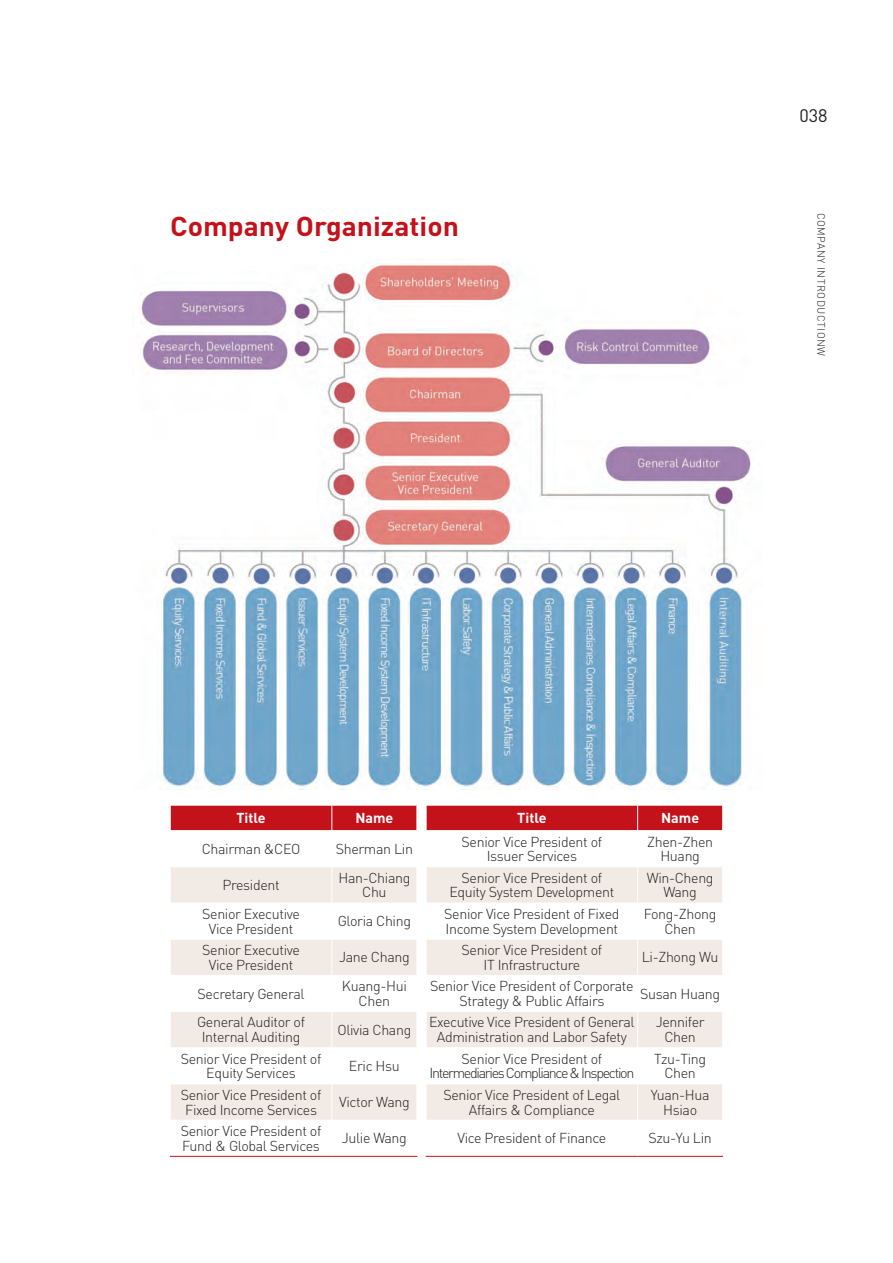
<style>
.page{position:relative;width:893px;height:1263px;background:#fff}
.page>*{position:absolute;margin:0;border:0;box-sizing:border-box;transform-origin:0 0}
.t1{font:700 27px "DIN Pro";color:#c4121a;scale:1.05 1}
.t2{font:18px "DIN Pro";color:#231f20}
.t3{font:300 14.25px/14.7px "DIN Pro";letter-spacing:-.025em;color:#231f20;text-align:center}
.t4{font:300 14.25px/14.7px "DIN Pro";letter-spacing:-.09em;color:#231f20;text-align:center}
.t5{font:700 14.25px "DIN Pro";color:#fff}
.t6{font:300 10.5px "DIN Pro";letter-spacing:.05em;color:#231f20}
</style>
<div class="page">
<svg style="left:171px;top:867px;width:551px;height:253px;fill:#f2eae5"></svg>
<hr style="left:170px;top:903px;width:162px;height:1px;background:#fff">
<hr style="left:332px;top:903px;width:85px;height:1px;background:#fff">
<hr style="left:426px;top:903px;width:212px;height:1px;background:#fff">
<hr style="left:638px;top:903px;width:85px;height:1px;background:#fff">
<hr style="left:170px;top:939px;width:162px;height:1px;background:#fff">
<hr style="left:332px;top:939px;width:85px;height:1px;background:#fff">
<hr style="left:426px;top:939px;width:212px;height:1px;background:#fff">
<hr style="left:638px;top:939px;width:85px;height:1px;background:#fff">
<hr style="left:170px;top:975px;width:162px;height:1px;background:#fff">
<hr style="left:332px;top:975px;width:85px;height:1px;background:#fff">
<hr style="left:426px;top:975px;width:212px;height:1px;background:#fff">
<hr style="left:638px;top:975px;width:85px;height:1px;background:#fff">
<hr style="left:170px;top:1011px;width:162px;height:1px;background:#fff">
<hr style="left:332px;top:1011px;width:85px;height:1px;background:#fff">
<hr style="left:426px;top:1011px;width:212px;height:1px;background:#fff">
<hr style="left:638px;top:1011px;width:85px;height:1px;background:#fff">
<hr style="left:170px;top:1047px;width:162px;height:1px;background:#fff">
<hr style="left:332px;top:1047px;width:85px;height:1px;background:#fff">
<hr style="left:426px;top:1047px;width:212px;height:1px;background:#fff">
<hr style="left:638px;top:1047px;width:85px;height:1px;background:#fff">
<hr style="left:170px;top:1083px;width:162px;height:1px;background:#fff">
<hr style="left:332px;top:1083px;width:85px;height:1px;background:#fff">
<hr style="left:426px;top:1083px;width:212px;height:1px;background:#fff">
<hr style="left:638px;top:1083px;width:85px;height:1px;background:#fff">
<svg style="left:170px;top:805px;width:553px;height:26px;background:#c9262d"></svg>
<hr style="left:331px;top:867px;width:1px;height:36px;background:#fff">
<hr style="left:417px;top:867px;width:1px;height:36px;background:#fff">
<hr style="left:426px;top:867px;width:1px;height:36px;background:#fff">
<hr style="left:637px;top:867px;width:1px;height:36px;background:#fff">
<hr style="left:331px;top:903px;width:1px;height:36px;background:#fff">
<hr style="left:417px;top:903px;width:1px;height:36px;background:#fff">
<hr style="left:426px;top:903px;width:1px;height:36px;background:#fff">
<hr style="left:637px;top:903px;width:1px;height:36px;background:#fff">
<hr style="left:331px;top:939px;width:1px;height:36px;background:#fff">
<hr style="left:417px;top:939px;width:1px;height:36px;background:#fff">
<hr style="left:426px;top:939px;width:1px;height:36px;background:#fff">
<hr style="left:637px;top:939px;width:1px;height:36px;background:#fff">
<hr style="left:331px;top:976px;width:1px;height:35px;background:#fff">
<hr style="left:417px;top:976px;width:1px;height:35px;background:#fff">
<hr style="left:426px;top:976px;width:1px;height:35px;background:#fff">
<hr style="left:637px;top:976px;width:1px;height:35px;background:#fff">
<hr style="left:331px;top:1012px;width:1px;height:35px;background:#fff">
<hr style="left:417px;top:1012px;width:1px;height:35px;background:#fff">
<hr style="left:426px;top:1012px;width:1px;height:35px;background:#fff">
<hr style="left:637px;top:1012px;width:1px;height:35px;background:#fff">
<hr style="left:331px;top:1048px;width:1px;height:35px;background:#fff">
<hr style="left:417px;top:1048px;width:1px;height:35px;background:#fff">
<hr style="left:426px;top:1048px;width:1px;height:35px;background:#fff">
<hr style="left:637px;top:1048px;width:1px;height:35px;background:#fff">
<hr style="left:331px;top:1084px;width:1px;height:36px;background:#fff">
<hr style="left:417px;top:1084px;width:1px;height:36px;background:#fff">
<hr style="left:426px;top:1084px;width:1px;height:36px;background:#fff">
<hr style="left:637px;top:1084px;width:1px;height:36px;background:#fff">
<hr style="left:170px;top:1156px;width:162px;height:1px;background:#c4121a">
<hr style="left:332px;top:1156px;width:85px;height:1px;background:#c4121a">
<hr style="left:426px;top:1156px;width:212px;height:1px;background:#c4121a">
<hr style="left:638px;top:1156px;width:85px;height:1px;background:#c4121a">
<img style="left:141px;top:262px;width:610px;height:528px">
<h1 class="t1" style="left:170px;top:208px;width:277px">Company Organization</h1>
<p class="t2" style="left:799px;top:103px;width:30px">038</p>
<p class="t6" style="left:828px;top:213px;width:145px;rotate:90deg">COMPANY INTRODUCTIONW</p>
<p class="t5" style="left:236px;top:808px;width:31px">Title</p>
<p class="t5" style="left:355px;top:808px;width:40px">Name</p>
<p class="t5" style="left:517px;top:808px;width:31px">Title</p>
<p class="t5" style="left:661px;top:808px;width:40px">Name</p>
<p class="t3" style="left:202px;top:841px;width:100px">Chairman &amp;CEO</p>
<p class="t3" style="left:336px;top:841px;width:79px">Sherman Lin</p>
<p class="t3" style="left:462px;top:833px;width:142px">Senior Vice President of<br>Issuer Services</p>
<p class="t3" style="left:647px;top:833px;width:67px">Zhen-Zhen<br>Huang</p>
<p class="t3" style="left:222px;top:877px;width:59px">President</p>
<p class="t3" style="left:338px;top:870px;width:74px">Han-Chiang<br>Chu</p>
<p class="t3" style="left:449px;top:870px;width:167px">Senior Vice President of<br>Equity System Development</p>
<p class="t3" style="left:647px;top:870px;width:68px">Win-Cheng<br>Wang</p>
<p class="t3" style="left:202px;top:906px;width:99px">Senior Executive<br>Vice President</p>
<p class="t3" style="left:338px;top:913px;width:75px">Gloria Ching</p>
<p class="t3" style="left:444px;top:906px;width:177px;text-align:left">Senior Vice President of Fixed<br>Income System Development</p>
<p class="t3" style="left:644px;top:906px;width:74px">Fong-Zhong<br>Chen</p>
<p class="t3" style="left:202px;top:942px;width:99px">Senior Executive<br>Vice President</p>
<p class="t3" style="left:339px;top:949px;width:72px">Jane Chang</p>
<p class="t3" style="left:462px;top:942px;width:142px">Senior Vice President of<br>IT Infrastructure</p>
<p class="t3" style="left:642px;top:949px;width:78px">Li-Zhong Wu</p>
<p class="t3" style="left:198px;top:985px;width:109px">Secretary General</p>
<p class="t3" style="left:342px;top:978px;width:66px">Kuang-Hui<br>Chen</p>
<p class="t3" style="left:430px;top:978px;width:205px">Senior Vice President of Corporate<br>Strategy &amp; Public Affairs</p>
<p class="t3" style="left:640px;top:985px;width:81px">Susan Huang</p>
<p class="t3" style="left:197px;top:1014px;width:110px">General Auditor of<br>Internal Auditing</p>
<p class="t3" style="left:337px;top:1022px;width:75px">Olivia Chang</p>
<p class="t3" style="left:429px;top:1014px;width:207px">Executive Vice President of General<br>Administration and Labor Safety</p>
<p class="t3" style="left:656px;top:1014px;width:50px">Jennifer<br>Chen</p>
<p class="t3" style="left:181px;top:1050px;width:142px">Senior Vice President of<br>Equity Services</p>
<p class="t3" style="left:349px;top:1058px;width:52px">Eric Hsu</p>
<p class="t4" style="left:429px;top:1050px;width:207px">Senior Vice President of<br>Intermediaries Compliance &amp; Inspection</p>
<p class="t3" style="left:654px;top:1050px;width:53px">Tzu-Ting<br>Chen</p>
<p class="t3" style="left:181px;top:1087px;width:142px">Senior Vice President of<br>Fixed Income Services</p>
<p class="t3" style="left:339px;top:1094px;width:72px">Victor Wang</p>
<p class="t3" style="left:443px;top:1087px;width:178px">Senior Vice President of Legal<br>Affairs &amp; Compliance</p>
<p class="t3" style="left:651px;top:1087px;width:60px">Yuan-Hua<br>Hsiao</p>
<p class="t3" style="left:181px;top:1123px;width:142px;text-align:left">Senior Vice President of<br>Fund &amp; Global Services</p>
<p class="t3" style="left:342px;top:1130px;width:67px">Julie Wang</p>
<p class="t3" style="left:457px;top:1130px;width:150px">Vice President of Finance</p>
<p class="t3" style="left:648px;top:1130px;width:65px">Szu-Yu Lin</p>
</div>
